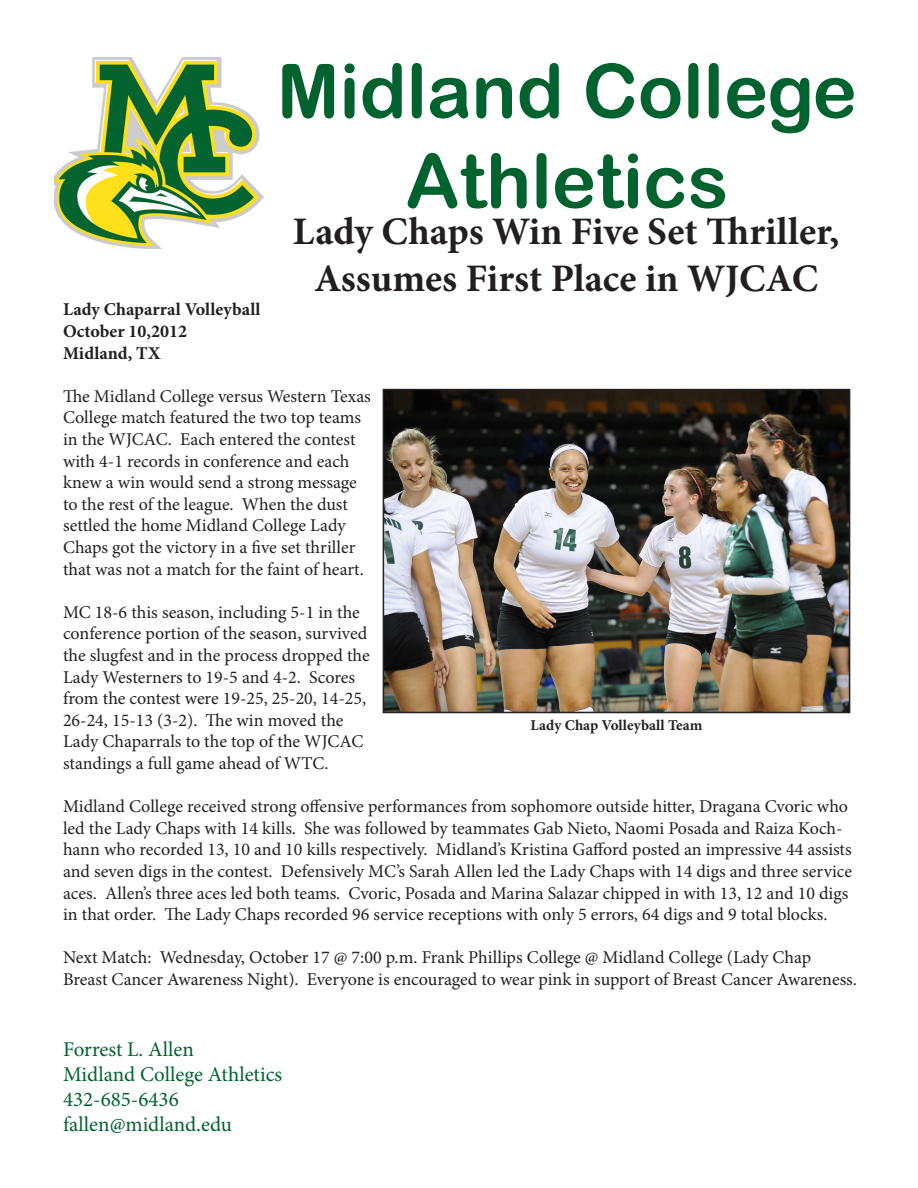
<style>
.page{position:relative;width:918px;height:1188px;background:#fff}
.page>*{position:absolute;margin:0;border:0;box-sizing:border-box;transform-origin:0 0}
.t1{font:75px "Arial Rounded MT Bold";color:#00622f}
.t2{font:700 39px "Minion Pro";color:#231f20}
.t3{font:21px "Minion Pro";color:#00622f}
.t4{font:18px/21.6px "Minion Pro";color:#231f20}
.t5{font:700 18px "Minion Pro";letter-spacing:.005em;color:#231f20}
.t6{font:700 15px "Minion Pro";letter-spacing:.005em;color:#231f20}
</style>
<div class="page">
<img style="left:54px;top:57px;width:209px;height:191px">
<img style="left:386px;top:392px;width:461px;height:318px">
<div style="left:383px;top:389px;width:467px;height:324px;border:2px solid #231f20"></div>
<p class="t1" style="left:277px;top:47px;width:582px">Midland College</p>
<p class="t1" style="left:406px;top:137px;width:324px">Athletics</p>
<p class="t2" style="left:293px;top:204px;width:548px">Lady Chaps Win Five Set Thriller,</p>
<p class="t2" style="left:314px;top:251px;width:506px">Assumes First Place in WJCAC</p>
<p class="t5" style="left:63px;top:297px;width:199px">Lady Chaparral Volleyball</p>
<p class="t5" style="left:63px;top:319px;width:126px">October 10,2012</p>
<p class="t5" style="left:63px;top:340px;width:99px">Midland, TX</p>
<p class="t4" style="left:63px;top:385px;width:309px">The Midland College versus Western Texas College match featured the two top teams in the WJCAC. Each entered the contest with 4-1 records in conference and each knew a win would send a strong message to the rest of the league. When the dust settled the home Midland College Lady Chaps got the victory in a five set thriller that was not a match for the faint of heart.</p>
<p class="t4" style="left:63px;top:601px;width:308px">MC 18-6 this season, including 5-1 in the conference portion of the season, survived the slugfest and in the process dropped the Lady Westerners to 19-5 and 4-2. Scores from the contest were 19-25, 25-20, 14-25, 26-24, 15-13 (3-2). The win moved the Lady Chaparrals to the top of the WJCAC standings a full game ahead of WTC.</p>
<p class="t4" style="left:63px;top:796px;width:791px">Midland College received strong offensive performances from sophomore outside hitter, Dragana Cvoric who led the Lady Chaps with 14 kills. She was followed by teammates Gab Nieto, Naomi Posada and Raiza Koch&shy;hann who recorded 13, 10 and 10 kills respectively. Midland’s Kristina Gafford posted an impressive 44 assists and seven digs in the contest. Defensively MC’s Sarah Allen led the Lady Chaps with 14 digs and three service aces. Allen’s three aces led both teams. Cvoric, Posada and Marina Salazar chipped in with 13, 12 and 10 digs in that order. The Lady Chaps recorded 96 service receptions with only 5 errors, 64 digs and 9 total blocks.</p>
<p class="t4" style="left:63px;top:947px;width:795px">Next Match: Wednesday, October 17 @ 7:00 p.m. Frank Phillips College @ Midland College (Lady Chap<br>Breast Cancer Awareness Night). Everyone is encouraged to wear pink in support of Breast Cancer Awareness.</p>
<p class="t6" style="left:531px;top:715px;width:173px">Lady Chap Volleyball Team</p>
<p class="t3" style="left:63px;top:1035px;width:132px">Forrest L. Allen</p>
<p class="t3" style="left:63px;top:1060px;width:221px">Midland College Athletics</p>
<p class="t3" style="left:63px;top:1085px;width:117px">432-685-6436</p>
<p class="t3" style="left:63px;top:1110px;width:171px">fallen@midland.edu</p>
</div>
